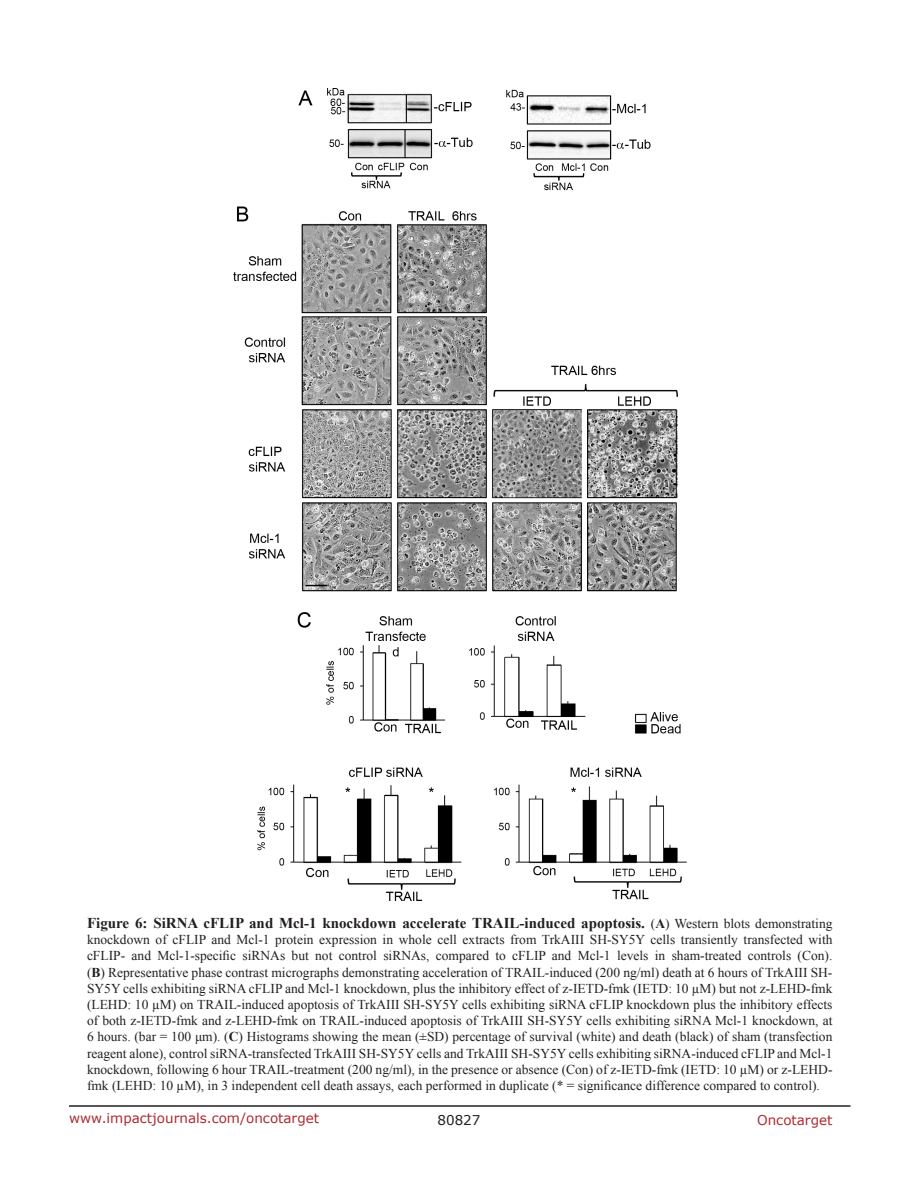
<style>
.page{position:relative;width:918px;height:1188px;background:#fff}
.page>*{position:absolute;margin:0;border:0;box-sizing:border-box;transform-origin:0 0}
.FigureText{font:700 15px "Times New Roman";color:#231f20}
.FigureText-2{font:13.5px/16.2px "Times New Roman";color:#231f20;text-align:justify}
.t1{font:13.5px "Verdana";color:#ac2b31}
.t2{font:13.5px "Verdana";color:#231f20}
.s1{font-weight:400;font-size:13.5px}
.s2{font-size:13.5px}
.s3{font-weight:700}
</style>
<div class="page">
<hr style="left:69px;top:1105px;width:781px;height:2px;background:#231f20">
<img style="left:233px;top:88px;width:453px;height:812px">
<p class="FigureText" style="left:87px;top:913px;width:747px">Figure 6: SiRNA cFLIP and Mcl-1 knockdown accelerate TRAIL-induced apoptosis. <span class="s1">(</span><span class="s2">A</span><span class="s1">) Western blots demonstrating</span></p>
<p class="FigureText-2" style="left:87px;top:931px;width:747px">knockdown of cFLIP and Mcl-1 protein expression in whole cell extracts from TrkAIII SH-SY5Y cells transiently transfected with cFLIP- and Mcl-1-specific siRNAs but not control siRNAs, compared to cFLIP and Mcl-1 levels in sham-treated controls (Con). (<span class="s3">B</span>) Representative phase contrast micrographs demonstrating acceleration of TRAIL-induced (200 ng/ml) death at 6 hours of TrkAIII SH-SY5Y cells exhibiting siRNA cFLIP and Mcl-1 knockdown, plus the inhibitory effect of z-IETD-fmk (IETD: 10 µM) but not z-LEHD-fmk (LEHD: 10 µM) on TRAIL-induced apoptosis of TrkAIII SH-SY5Y cells exhibiting siRNA cFLIP knockdown plus the inhibitory effects of both z-IETD-fmk and z-LEHD-fmk on TRAIL-induced apoptosis of TrkAIII SH-SY5Y cells exhibiting siRNA Mcl-1 knockdown, at 6 hours. (bar = 100 μm). (<span class="s3">C</span>) Histograms showing the mean (±SD) percentage of survival (white) and death (black) of sham (transfection reagent alone), control siRNA-transfected TrkAIII SH-SY5Y cells and TrkAIII SH-SY5Y cells exhibiting siRNA-induced cFLIP and Mcl-1 knockdown, following 6 hour TRAIL-treatment (200 ng/ml), in the presence or absence (Con) of z-IETD-fmk (IETD: 10 µM) or z-LEHD&shy;fmk (LEHD: 10 µM), in 3 independent cell death assays, each performed in duplicate (* = significance difference compared to control).</p>
<p class="t1" style="left:69px;top:1109px;width:252px">www.impactjournals.com/oncotarget</p>
<p class="t2" style="left:438px;top:1111px;width:44px">80827</p>
<p class="t1" style="left:757px;top:1111px;width:77px">Oncotarget</p>
</div>
